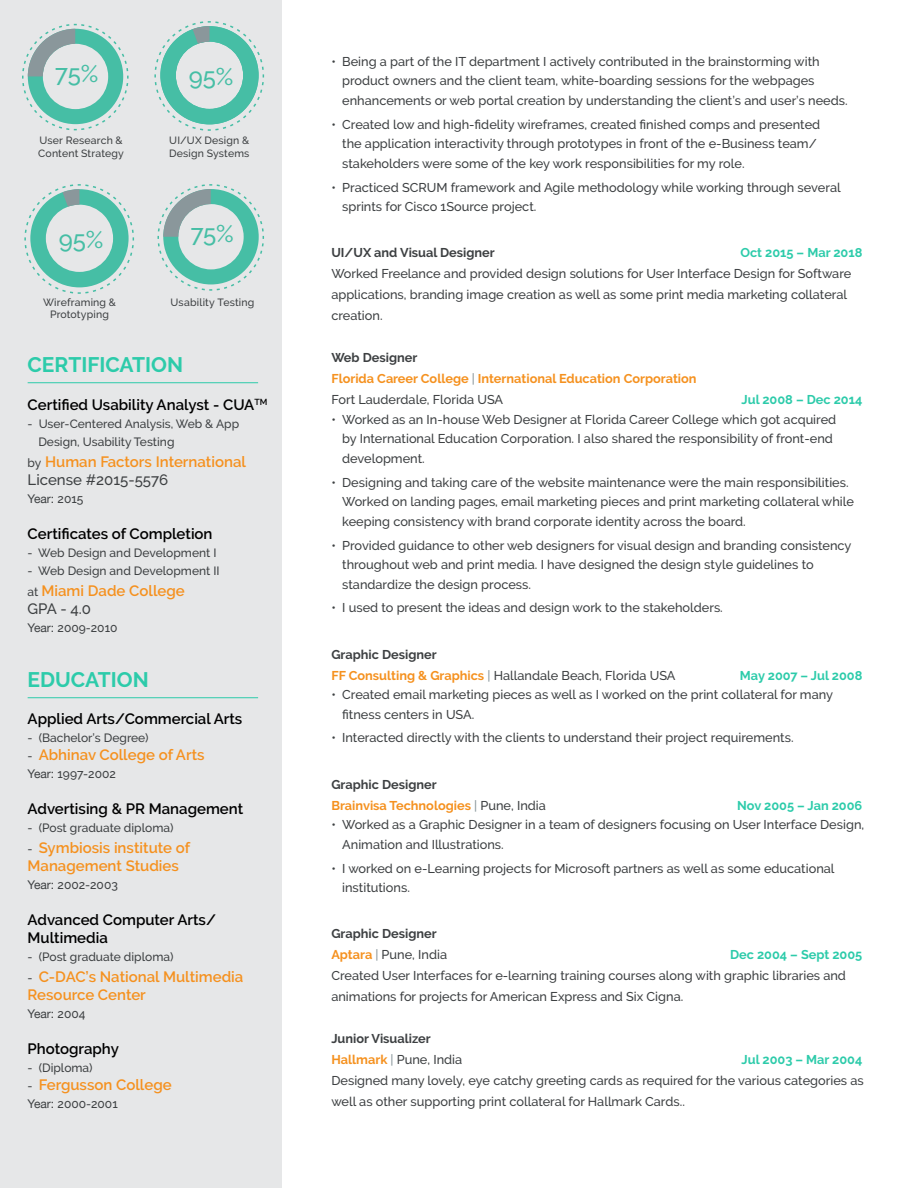
<style>
.page{position:relative;width:918px;height:1188px;background:#fff}
.page>*{position:absolute;margin:0;border:0;box-sizing:border-box;transform-origin:0 0}
.t1{font:500 24px "Raleway";letter-spacing:-.005em;color:#46bea5}
.t2{font:700 21px "Raleway";color:#2dcbaa}
.t3{font:600 15px/18px "Raleway";color:#f5911f}
.t4{font:600 15px/18px "Raleway";color:#000}
.t5{font:500 12.75px/19.5px "Raleway";color:#3d4042}
.t6{font:700 12.75px/21px "Raleway";color:#f5911f}
.t7{font:700 12.75px "Raleway";color:#2dcbaa}
.t8{font:700 12.75px/21px "Raleway";color:#3d4042}
.t9{font:500 12px/18px "Raleway";color:#3d4042}
.t10{font:12px "Helvetica Neue";color:#3d4042}
.t11{font:500 10.5px/12.6px "Raleway";letter-spacing:.015em;color:#3d4042}
.s1{font-weight:500;font-size:12px;color:#3d4042}
.s2{font-weight:500;color:#3d4042}
.s3{font-family:"Raleway";font-weight:500}
.s4{font-family:"Helvetica Neue";font-weight:400}
.s5{color:#3d4042}
.s6{font-weight:500;color:#8a979b}
.s7{font-weight:700}
.s8{font-weight:700;color:#f5911f}
.s9{color:#8a979b}
.s10{color:#f5911f}
.s11{font-weight:500}
</style>
<div class="page">
<div style="left:0;top:0;width:282px;height:1188px;background:#e6e7e8"></div>
<hr style="left:28px;top:382px;width:230px;height:1px;background:#2dcbaa">
<hr style="left:28px;top:697px;width:230px;height:1px;background:#2dcbaa">
<svg style="left:22px;top:23px;width:107px;height:108px"></svg>
<svg style="left:157px;top:184px;width:107px;height:107px"></svg>
<svg style="left:24px;top:184px;width:111px;height:110px"></svg>
<svg style="left:154px;top:21px;width:111px;height:110px"></svg>
<h1 class="t1" style="left:55px;top:60px;width:45px">75%</h1>
<h1 class="t1" style="left:189px;top:62px;width:46px">95%</h1>
<p class="t11" style="left:38px;top:134px;width:87px">User Research &amp;<br>Content Strategy</p>
<p class="t11" style="left:169px;top:134px;width:82px">UI/UX Design &amp;<br>Design Systems</p>
<h1 class="t1" style="left:59px;top:225px;width:46px">95%</h1>
<h1 class="t1" style="left:191px;top:220px;width:45px">75%</h1>
<p class="t11" style="left:43px;top:296px;width:74px;text-align:center">Wireframing &amp;<br>Prototyping</p>
<p class="t11" style="left:171px;top:296px;width:85px">Usability Testing</p>
<h2 class="t2" style="left:28px;top:353px;width:157px">CERTIFICATION</h2>
<p class="t4" style="left:28px;top:395px;width:241px">Certified Usability Analyst - CUA<sup>TM</sup></p>
<p class="t9" style="left:38px;top:414px;width:202px;text-indent:-11px">- User-Centered Analysis, Web &amp; App<br>Design, Usability Testing</p>
<p class="t3" style="left:28px;top:452px;width:220px"><span class="s1">by</span> Human Factors International<br><span class="s2">License #2015-5576</span></p>
<p class="t10" style="left:28px;top:490px;width:57px">Year: <span class="s3">2015</span></p>
<p class="t4" style="left:28px;top:524px;width:187px">Certificates of Completion</p>
<p class="t9" style="left:28px;top:543px;width:190px">- Web Design and Development I</p>
<p class="t9" style="left:28px;top:561px;width:194px">- Web Design and Development II</p>
<p class="t3" style="left:28px;top:581px;width:159px"><span class="s1">at</span> Miami Dade College<br><span class="s2">GPA - 4.0</span></p>
<p class="t9" style="left:28px;top:618px;width:91px"><span class="s4">Year:</span> 2009-2010</p>
<h2 class="t2" style="left:28px;top:668px;width:123px">EDUCATION</h2>
<p class="t4" style="left:28px;top:710px;width:216px">Applied Arts/Commercial Arts</p>
<p class="t9" style="left:28px;top:729px;width:123px">- (Bachelor’s Degree)</p>
<p class="t3" style="left:28px;top:746px;width:179px"><span class="s1">-</span> Abhinav College of Arts</p>
<p class="t9" style="left:28px;top:765px;width:90px"><span class="s4">Year:</span> 1997-2002</p>
<p class="t4" style="left:28px;top:800px;width:217px">Advertising &amp; PR Management</p>
<p class="t9" style="left:28px;top:819px;width:147px">- (Post graduate diploma)</p>
<p class="t3" style="left:28px;top:839px;width:164px"><span class="s1">-</span> Symbiosis institute of<br>Management Studies</p>
<p class="t9" style="left:28px;top:876px;width:92px"><span class="s4">Year:</span> 2002-2003</p>
<p class="t4" style="left:28px;top:911px;width:190px">Advanced Computer Arts/<br>Multimedia</p>
<p class="t9" style="left:28px;top:948px;width:147px">- (Post graduate diploma)</p>
<p class="t3" style="left:28px;top:968px;width:217px"><span class="s1">-</span> C-DAC’s National Multimedia<br>Resource Center</p>
<p class="t10" style="left:28px;top:1005px;width:59px">Year: <span class="s3">2004</span></p>
<p class="t4" style="left:28px;top:1040px;width:93px">Photography</p>
<p class="t9" style="left:28px;top:1059px;width:67px">- (Diploma)</p>
<p class="t3" style="left:28px;top:1076px;width:146px"><span class="s1">-</span> Fergusson College</p>
<p class="t9" style="left:28px;top:1095px;width:92px"><span class="s4">Year:</span> 2000-2001</p>
<p class="t5" style="left:342px;top:52px;width:507px;text-indent:-11px">• Being a part of the IT department I actively contributed in the brainstorming with product owners and the client team, white-boarding sessions for the webpages enhancements or web portal creation by understanding the client’s and user’s needs.</p>
<p class="t5" style="left:342px;top:115px;width:480px;text-indent:-11px">• Created low and high-fidelity wireframes, created finished comps and presented the application interactivity through prototypes in front of the e-Business team/ stakeholders were some of the key work responsibilities for my role.</p>
<p class="t5" style="left:342px;top:177px;width:500px;text-indent:-11px">• Practiced SCRUM framework and Agile methodology while working through several sprints for Cisco 1Source project.</p>
<p class="t8" style="left:331px;top:242px;width:165px">UI/UX and Visual Designer</p>
<p class="t7" style="left:740px;top:246px;width:123px">Oct 2015 – Mar 2018</p>
<p class="t5" style="left:331px;top:263px;width:522px;line-height:21px">Worked Freelance and provided design solutions for User Interface Design for Software applications, branding image creation as well as some print media marketing collateral creation.</p>
<p class="t6" style="left:331px;top:347px;width:367px"><span class="s5">Web Designer<br></span>Florida Career College <span class="s6">|</span> International Education Corporation<br><span class="s2">Fort Lauderdale, Florida USA</span></p>
<p class="t7" style="left:742px;top:393px;width:122px">Jul 2008 – Dec 2014</p>
<p class="t5" style="left:342px;top:410px;width:496px;text-indent:-11px">• Worked as an In-house Web Designer at Florida Career College which got acquired by International Education Corporation. I also shared the responsibility of front-end development.</p>
<p class="t5" style="left:342px;top:472px;width:513px;text-indent:-11px">• Designing and taking care of the website maintenance were the main responsibilities.<br>Worked on landing pages, email marketing pieces and print marketing collateral while keeping consistency with brand corporate identity across the board.</p>
<p class="t5" style="left:342px;top:535px;width:511px;text-indent:-11px">• Provided guidance to other web designers for visual design and branding consistency throughout web and print media. I have designed the design style guidelines to standardize the design process.</p>
<p class="t5" style="left:331px;top:598px;width:393px">• I used to present the ideas and design work to the stakeholders.</p>
<p class="t5" style="left:331px;top:644px;width:346px;line-height:21px"><span class="s7">Graphic Designer<br></span><span class="s8">FF Consulting &amp; Graphics</span> <span class="s9">|</span> Hallandale Beach, Florida USA</p>
<p class="t7" style="left:740px;top:668px;width:124px">May 2007 – Jul 2008</p>
<p class="t5" style="left:342px;top:685px;width:492px;text-indent:-11px">• Created email marketing pieces as well as I worked on the print collateral for many fitness centers in USA.</p>
<p class="t5" style="left:331px;top:728px;width:464px">• Interacted directly with the clients to understand their project requirements.</p>
<p class="t6" style="left:331px;top:774px;width:216px"><span class="s5">Graphic Designer<br></span>Brainvisa Technologies <span class="s6">|</span> <span class="s2">Pune, India</span></p>
<p class="t7" style="left:737px;top:798px;width:127px">Nov 2005 – Jan 2006</p>
<p class="t5" style="left:342px;top:815px;width:524px;text-indent:-11px">• Worked as a Graphic Designer in a team of designers focusing on User Interface Design,<br>Animation and Illustrations.</p>
<p class="t5" style="left:342px;top:858px;width:494px;text-indent:-11px">• I worked on e-Learning projects for Microsoft partners as well as some educational institutions.</p>
<p class="t8" style="left:331px;top:923px;width:117px">Graphic Designer<br><span class="s10">Aptara</span> <span class="s6">|</span> <span class="s11">Pune, India</span></p>
<p class="t7" style="left:730px;top:948px;width:134px">Dec 2004 – Sept 2005</p>
<p class="t5" style="left:331px;top:965px;width:516px;line-height:21px">Created User Interfaces for e-learning training courses along with graphic libraries and animations for projects for American Express and Six Cigna.</p>
<p class="t8" style="left:331px;top:1028px;width:132px">Junior Visualizer<br><span class="s10">Hallmark</span> <span class="s6">|</span> <span class="s11">Pune, India</span></p>
<p class="t7" style="left:742px;top:1053px;width:122px">Jul 2003 – Mar 2004</p>
<p class="t5" style="left:331px;top:1070px;width:534px;line-height:21px">Designed many lovely, eye catchy greeting cards as required for the various categories as well as other supporting print collateral for Hallmark Cards..</p>
</div>
